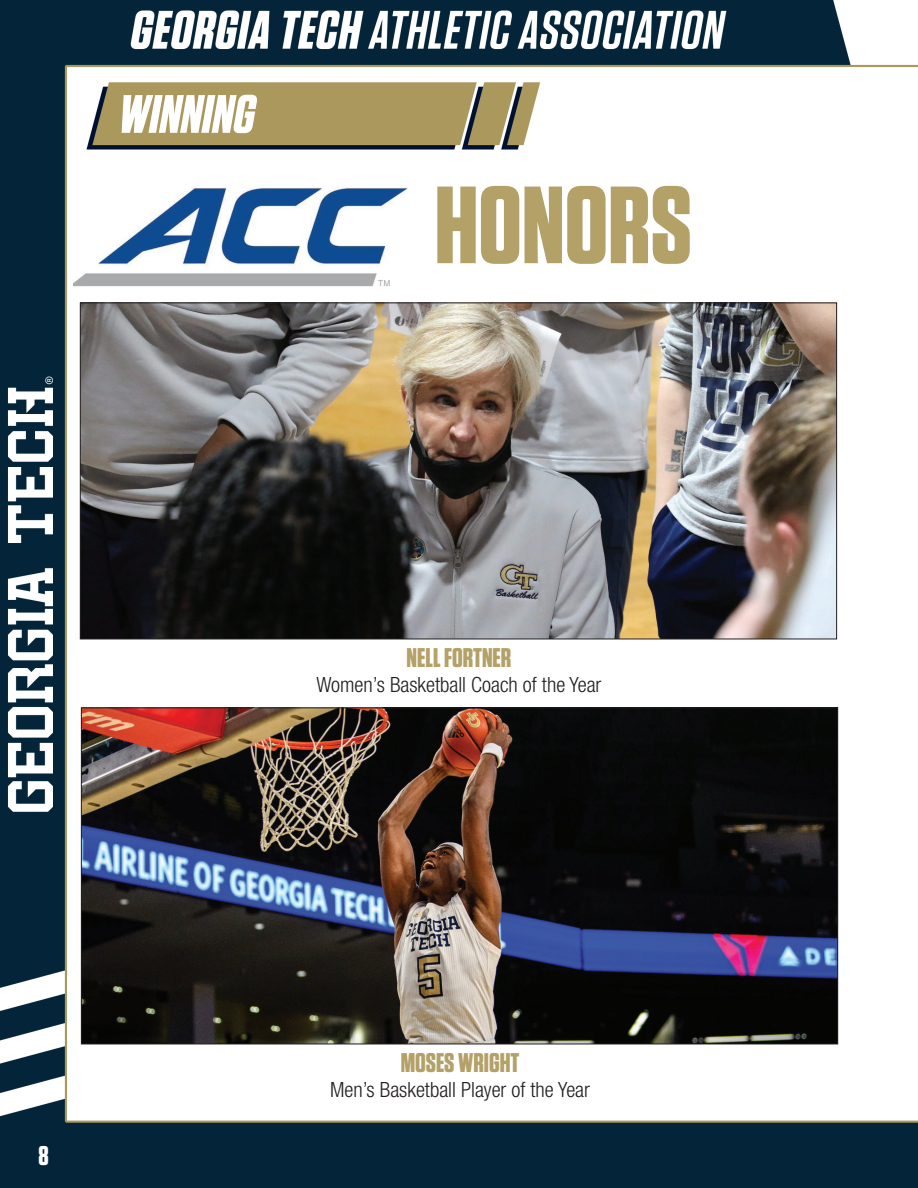
<style>
.page{position:relative;width:918px;height:1188px;background:#fff}
.page>*{position:absolute;margin:0;border:0;box-sizing:border-box;transform-origin:0 0}
.t1{font:700 109.5px "Tungsten";color:#b3a168}
.t2{font:italic 700 54px "Tungsten";color:#fff}
.t3{font:700 27px "Tungsten";color:#b3a168}
.t4{font:700 27px "Tungsten";color:#fff}
.t5{font:300 condensed 21px "Helvetica Neue LT Std";color:#231f20}
</style>
<div class="page">
<img style="left:0;top:0;width:918px;height:1188px">
<img style="left:81px;top:81px;width:464px;height:71px">
<img style="left:74px;top:174px;width:341px;height:125px">
<img style="left:82px;top:305px;width:753px;height:332px">
<img style="left:83px;top:710px;width:753px;height:332px">
<h2 class="t2" style="left:117px;top:85px;width:148px">WINNING</h2>
<h1 class="t1" style="left:435px;top:167px;width:258px">HONORS</h1>
<p class="t4" style="left:38px;top:1141px;width:12px">8</p>
<p class="t3" style="left:407px;top:643px;width:106px">NELL FORTNER</p>
<p class="t5" style="left:317px;top:673px;width:286px">Women’s Basketball Coach of the Year</p>
<p class="t3" style="left:401px;top:1048px;width:120px">MOSES WRIGHT</p>
<p class="t5" style="left:330px;top:1078px;width:261px">Men’s Basketball Player of the Year</p>
</div>
